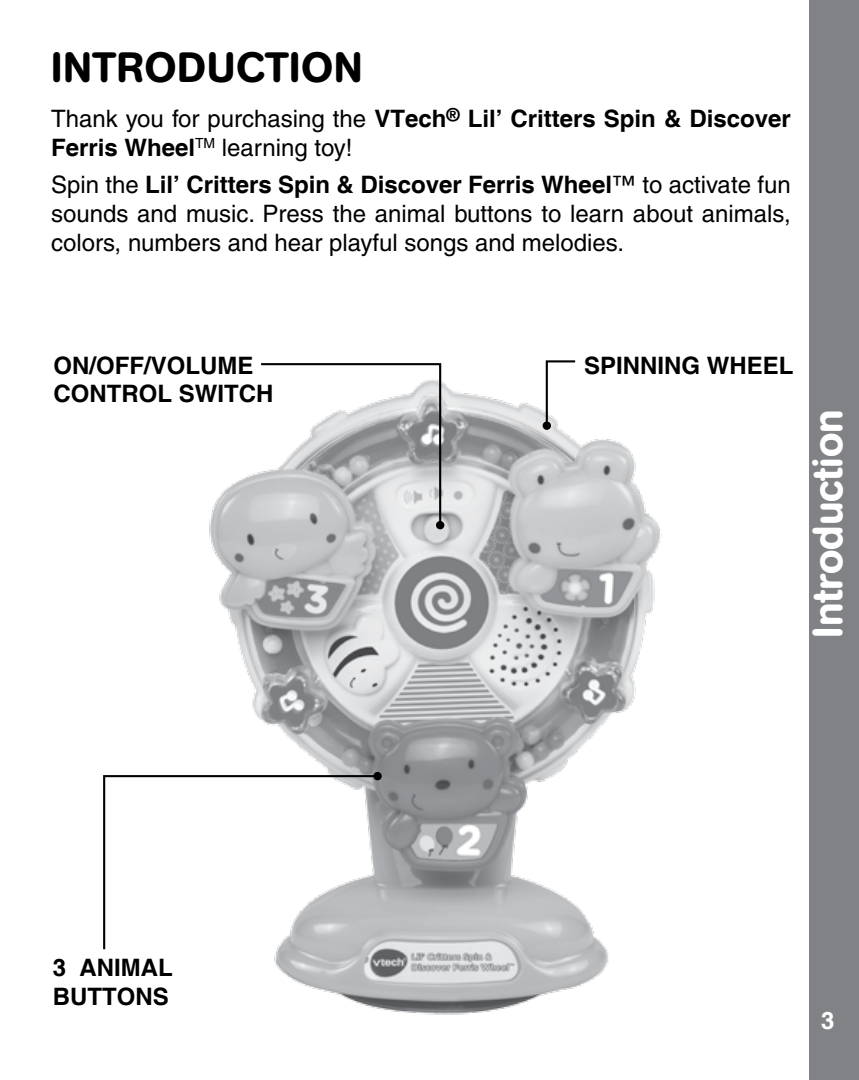
<style>
.page{position:relative;width:859px;height:1080px;background:#fff}
.page>*{position:absolute;margin:0;border:0;box-sizing:border-box;transform-origin:0 0}
.t1{font:500 42px "AG Book Rounded";color:#fff}
.t2{font:500 42px "AG Book Rounded";letter-spacing:.02em;color:#000}
.t3{font:500 24px/28.8px "Helvetica";color:#000;text-align:justify}
.t4{font:700 24px/28.8px "Helvetica";color:#000}
.t5{font:700 24px "Helvetica";color:#fff}
.s1{font-weight:500}
.s2{font-weight:700}
</style>
<div class="page">
<div style="left:809px;top:0;width:50px;height:1080px;background:#808285"></div>
<img style="left:209px;top:382px;width:453px;height:633px">
<svg style="left:259px;top:363px;width:183px;height:164px"></svg>
<div style="left:436px;top:521px;width:8px;height:8px;background:#000;border-radius:50%"></div>
<svg style="left:545px;top:360px;width:32px;height:68px"></svg>
<div style="left:543px;top:421px;width:8px;height:9px;background:#000;border-radius:50%"></div>
<svg style="left:103px;top:774px;width:277px;height:177px"></svg>
<div style="left:373px;top:772px;width:9px;height:8px;background:#000;border-radius:50%"></div>
<h1 class="t2" style="left:51px;top:42px;width:313px">INTRODUCTION</h1>
<p class="t4" style="left:51px;top:106px;width:741px"><span class="s1">Thank you for purchasing the</span> VTech<sup>®</sup> Lil’ Critters Spin &amp; Discover<br>Ferris Wheel<sup>TM</sup> <span class="s1">learning toy!</span></p>
<p class="t3" style="left:51px;top:171px;width:741px">Spin the <span class="s2">Lil’ Critters Spin &amp; Discover Ferris Wheel</span>™ to activate fun sounds and music. Press the animal buttons to learn about animals, colors, numbers and hear playful songs and melodies.</p>
<p class="t4" style="left:54px;top:352px;width:202px">ON/OFF/VOLUME</p>
<p class="t4" style="left:584px;top:352px;width:211px">SPINNING WHEEL</p>
<p class="t4" style="left:54px;top:381px;width:221px">CONTROL SWITCH</p>
<h1 class="t1" style="left:803px;top:638px;width:230px;rotate:-90deg">Introduction</h1>
<p class="t4" style="left:53px;top:954px;width:121px">3 ANIMAL<br>BUTTONS</p>
<p class="t5" style="left:821px;top:1006px;width:15px">3</p>
</div>
